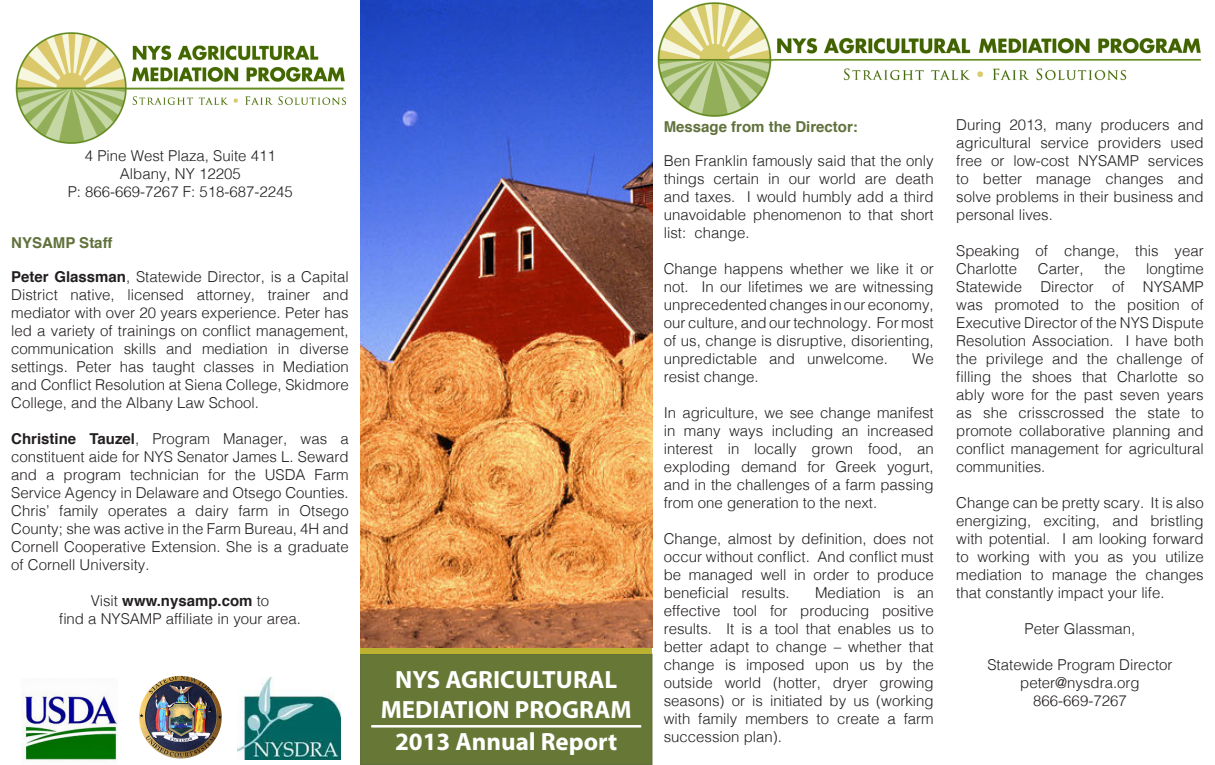
<style>
.page{position:relative;width:1215px;height:765px;background:#fff}
.page>*{position:absolute;margin:0;border:0;box-sizing:border-box;transform-origin:0 0}
.t1{font:700 25px "Myriad";color:#fff}
.t2{font:300 15px/18px "Helvetica";color:#231f20;text-align:justify}
.t3{font:700 15px "Helvetica";color:#60713b}
.t4{font:700 15px "Helvetica";color:#231f20}
.s1{font-weight:700}
.s2{font-weight:300}
</style>
<div class="page">
<div style="left:361px;top:654px;width:291px;height:110px;background:#677736"></div>
<div style="left:360px;top:654px;width:292px;height:111px;border:1px solid #60713b"></div>
<svg style="left:361px;top:647px;width:291px;height:7px;background:#baa733"></svg>
<hr style="left:371px;top:725px;width:270px;height:3px;background:#fff">
<img style="left:360px;top:0;width:292px;height:647px">
<img style="left:15px;top:32px;width:330px;height:112px">
<img style="left:22px;top:693px;width:95px;height:69px">
<img style="left:237px;top:678px;width:104px;height:81px">
<img style="left:658px;top:2px;width:544px;height:114px">
<img style="left:139px;top:676px;width:83px;height:83px;border-radius:41px">
<p class="t2" style="left:85px;top:146px;width:192px">4 Pine West Plaza, Suite 411</p>
<p class="t2" style="left:120px;top:164px;width:122px">Albany, NY 12205</p>
<p class="t2" style="left:68px;top:182px;width:227px">P: 866-669-7267 F: 518-687-2245</p>
<p class="t3" style="left:11px;top:231px;width:103px">NYSAMP Staff</p>
<p class="t2" style="left:11px;top:267px;width:339px"><span class="s1">Peter Glassman</span>, Statewide Director, is a Capital District native, licensed attorney, trainer and mediator with over 20 years experience. Peter has led a variety of trainings on conflict management, communication skills and mediation in diverse settings. Peter has taught classes in Mediation and Conflict Resolution at Siena College, Skidmore College, and the Albany Law School.</p>
<p class="t2" style="left:11px;top:429px;width:339px"><span class="s1">Christine Tauzel</span>, Program Manager, was a constituent aide for NYS Senator James L. Seward and a program technician for the USDA Farm Service Agency in Delaware and Otsego Counties.<br>Chris’ family operates a dairy farm in Otsego County; she was active in the Farm Bureau, 4H and Cornell Cooperative Extension. She is a graduate of Cornell University.</p>
<p class="t4" style="left:91px;top:589px;width:180px"><span class="s2">Visit</span> www.nysamp.com <span class="s2">to</span></p>
<p class="t2" style="left:59px;top:609px;width:243px">find a NYSAMP affiliate in your area.</p>
<p class="t1" style="left:395px;top:666px;width:223px">NYS AGRICULTURAL</p>
<p class="t1" style="left:381px;top:696px;width:253px">MEDIATION PROGRAM</p>
<p class="t1" style="left:395px;top:729px;width:224px">2013 Annual Report</p>
<p class="t3" style="left:664px;top:115px;width:196px">Message from the Director:</p>
<p class="t2" style="left:664px;top:151px;width:272px">Ben Franklin famously said that the only things certain in our world are death and taxes. I would humbly add a third unavoidable phenomenon to that short list: change.</p>
<p class="t2" style="left:664px;top:259px;width:272px">Change happens whether we like it or not. In our lifetimes we are witnessing unprecedented changes in our economy, our culture, and our technology. For most of us, change is disruptive, disorienting, unpredictable and unwelcome.</p>
<p class="t2" style="left:912px;top:349px;width:23px">We</p>
<p class="t2" style="left:664px;top:367px;width:97px">resist change.</p>
<p class="t2" style="left:664px;top:403px;width:272px">In agriculture, we see change manifest in many ways including an increased interest in locally grown food, an exploding demand for Greek yogurt, and in the challenges of a farm passing from one generation to the next.</p>
<p class="t2" style="left:664px;top:529px;width:272px">Change, almost by definition, does not occur without conflict. And conflict must be managed well in order to produce beneficial results.</p>
<p class="t2" style="left:664px;top:583px;width:272px;text-indent:151px">Mediation is an effective tool for producing positive results. It is a tool that enables us to better adapt to change – whether that change is imposed upon us by the outside world (hotter, dryer growing seasons) or is initiated by us (working with family members to create a farm succession plan).</p>
<p class="t2" style="left:956px;top:114px;width:249px">During 2013, many producers and agricultural service providers used free or low-cost NYSAMP services to better manage changes and solve problems in their business and personal lives.</p>
<p class="t2" style="left:956px;top:240px;width:249px">Speaking of change, this year<br>Charlotte</p>
<p class="t2" style="left:1038px;top:258px;width:47px">Carter,</p>
<p class="t2" style="left:1105px;top:258px;width:22px">the</p>
<p class="t2" style="left:956px;top:258px;width:249px;text-indent:190px">longtime Statewide Director of NYSAMP was promoted to the position of Executive Director of the NYS Dispute Resolution Association. I have both the privilege and the challenge of filling the shoes that Charlotte so ably wore for the past seven years as she crisscrossed the state to promote collaborative planning and conflict management for agricultural communities.</p>
<p class="t2" style="left:956px;top:492px;width:249px">Change can be pretty scary. It is also energizing, exciting, and bristling with potential. I am looking forward to working with you as you utilize mediation to manage the changes that constantly impact your life.</p>
<p class="t2" style="left:1025px;top:618px;width:112px">Peter Glassman,</p>
<p class="t2" style="left:987px;top:654px;width:187px">Statewide Program Director</p>
<p class="t2" style="left:1020px;top:672px;width:121px">peter@nysdra.org</p>
<p class="t2" style="left:1033px;top:690px;width:95px">866-669-7267</p>
</div>
